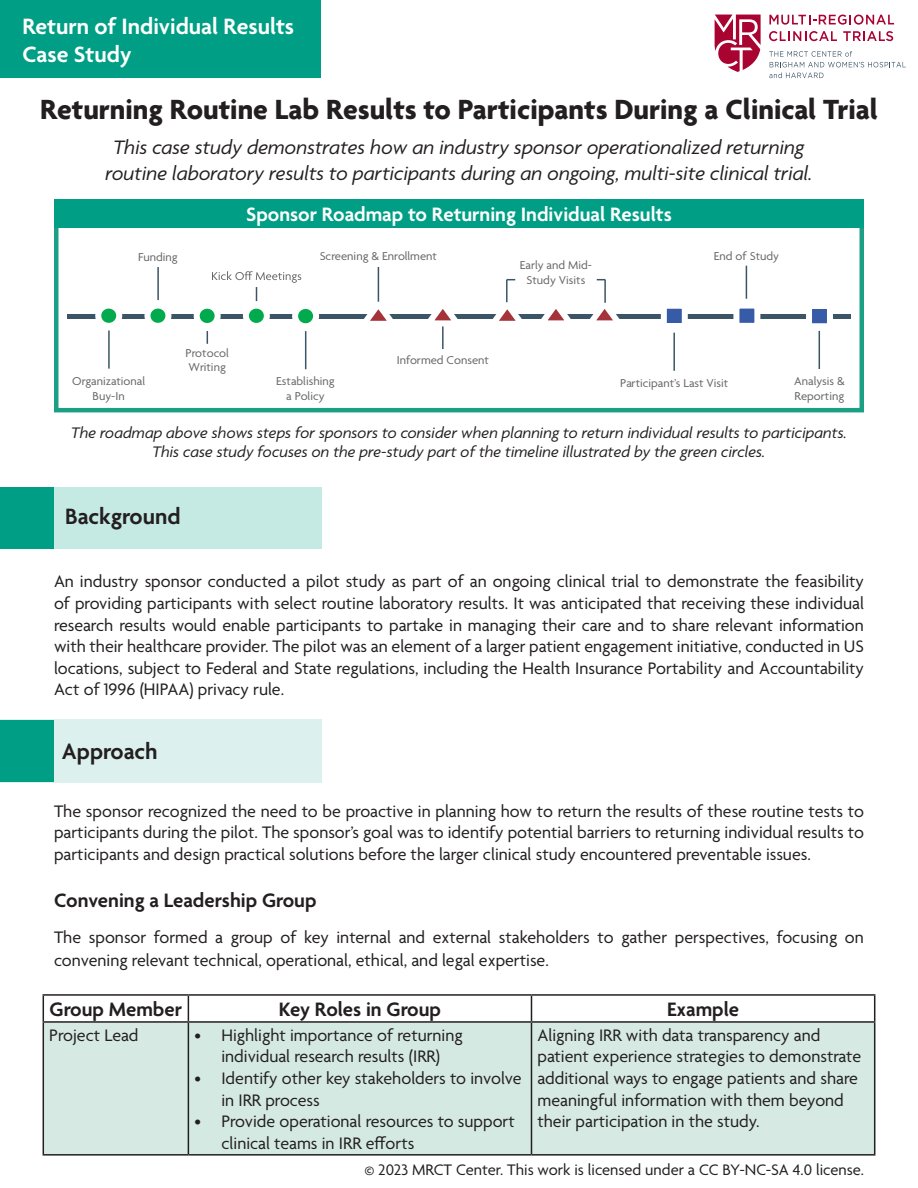
<style>
.page{position:relative;width:918px;height:1188px;background:#fff}
.page>*{position:absolute;margin:0;border:0;box-sizing:border-box;transform-origin:0 0}
.t1{font:700 30px "Agenda";color:#231f20}
.t2{font:600 24px "Agenda";color:#fff}
.t3{font:600 24px "Agenda";color:#231f20}
.t4{font:italic 21px/25.2px "Agenda";color:#231f20;text-align:center}
.t5{font:600 21px "Agenda";color:#231f20}
.t6{font:600 21px "Agenda";color:#fff}
.t7{font:18px/21.6px "Agenda";color:#231f20}
.t8{font:italic 16.5px "Agenda";color:#231f20}
.t9{font:16.5px "Agenda";color:#231f20}
.t10{font:12.3px/14.9px "Agenda";color:#67676a;text-align:center}
</style>
<div class="page">
<div style="left:1px;top:1px;width:320px;height:77px;background:#009f85"></div>
<div style="left:0;top:487px;width:321px;height:62px;background:#c5e9e3"></div>
<div style="left:1px;top:487px;width:53px;height:62px;background:#009f85"></div>
<div style="left:0;top:720px;width:321px;height:63px;background:#dcf1ee"></div>
<div style="left:0;top:720px;width:53px;height:62px;background:#009f85"></div>
<svg style="left:715px;top:15px;width:46px;height:57px"></svg>
<svg style="left:769px;top:15px;width:125px;height:10px"></svg>
<svg style="left:769px;top:31px;width:68px;height:10px"></svg>
<svg style="left:843px;top:31px;width:50px;height:10px"></svg>
<svg style="left:769px;top:51px;width:137px;height:27px"></svg>
<div style="left:54px;top:201px;width:810px;height:211px;border:4px solid #1ca085"></div>
<hr style="left:67px;top:314px;width:784px;height:4px;background:#3b5566">
<svg style="left:417px;top:309px;width:52px;height:12px"></svg>
<div style="left:147px;top:306px;width:21px;height:20px;background:#00aa4d;border-radius:50%"></div>
<div style="left:144px;top:303px;width:27px;height:26px;border:6px solid #fff;border-radius:50%"></div>
<div style="left:197px;top:306px;width:21px;height:20px;background:#00aa4d;border-radius:50%"></div>
<div style="left:194px;top:303px;width:27px;height:26px;border:6px solid #fff;border-radius:50%"></div>
<div style="left:98px;top:306px;width:21px;height:20px;background:#00aa4d;border-radius:50%"></div>
<div style="left:95px;top:303px;width:27px;height:26px;border:6px solid #fff;border-radius:50%"></div>
<svg style="left:352px;top:296px;width:52px;height:25px"></svg>
<svg style="left:481px;top:302px;width:150px;height:19px"></svg>
<div style="left:661px;top:303px;width:27px;height:26px;background:#375ba6;border:6px solid #fff"></div>
<hr style="left:157px;top:267px;width:2px;height:33px;background:#3b5566">
<hr style="left:108px;top:331px;width:2px;height:38px;background:#3b5566">
<svg style="left:207px;top:331px;width:1px;height:13px"></svg>
<hr style="left:442px;top:326px;width:2px;height:35px;background:#3b5566">
<hr style="left:673px;top:333px;width:2px;height:38px;background:#3b5566">
<div style="left:390px;top:350px;width:96px;height:12px;background:#fff"></div>
<div style="left:733px;top:303px;width:27px;height:26px;background:#375ba6;border:6px solid #fff"></div>
<hr style="left:746px;top:266px;width:1px;height:33px;background:#3b5566">
<hr style="left:506px;top:280px;width:2px;height:22px;background:#3b5566">
<hr style="left:604px;top:280px;width:2px;height:23px;background:#3b5566">
<hr style="left:378px;top:267px;width:1px;height:35px;background:#3b5566">
<div style="left:246px;top:306px;width:21px;height:20px;background:#00aa4d;border-radius:50%"></div>
<div style="left:243px;top:303px;width:27px;height:26px;border:6px solid #fff;border-radius:50%"></div>
<div style="left:295px;top:306px;width:21px;height:20px;background:#00aa4d;border-radius:50%"></div>
<div style="left:292px;top:303px;width:27px;height:26px;border:6px solid #fff;border-radius:50%"></div>
<hr style="left:305px;top:331px;width:1px;height:38px;background:#3b5566">
<svg style="left:212px;top:271px;width:89px;height:30px"></svg>
<div style="left:806px;top:303px;width:27px;height:26px;background:#375ba6;border:6px solid #fff"></div>
<hr style="left:819px;top:331px;width:1px;height:38px;background:#3b5566">
<div style="left:54px;top:199px;width:810px;height:29px;background:#009f85"></div>
<div style="left:44px;top:1023px;width:830px;height:131px;background:#d6e9e3"></div>
<div style="left:188px;top:1022px;width:343px;height:133px;background:#d5e9e3"></div>
<hr style="left:43px;top:994px;width:145px;height:2px;background:#231f20">
<svg style="left:43px;top:996px;width:1px;height:25px"></svg>
<hr style="left:188px;top:994px;width:343px;height:2px;background:#231f20">
<svg style="left:188px;top:996px;width:1px;height:25px"></svg>
<hr style="left:531px;top:994px;width:344px;height:2px;background:#231f20">
<svg style="left:531px;top:996px;width:1px;height:25px"></svg>
<svg style="left:874px;top:996px;width:1px;height:25px"></svg>
<hr style="left:43px;top:1021px;width:145px;height:2px;background:#231f20">
<hr style="left:43px;top:1023px;width:1px;height:131px;background:#231f20">
<hr style="left:188px;top:1021px;width:343px;height:2px;background:#231f20">
<hr style="left:188px;top:1023px;width:1px;height:131px;background:#231f20">
<hr style="left:531px;top:1021px;width:344px;height:2px;background:#231f20">
<hr style="left:531px;top:1023px;width:1px;height:131px;background:#231f20">
<hr style="left:874px;top:1023px;width:1px;height:131px;background:#231f20">
<hr style="left:43px;top:1154px;width:145px;height:2px;background:#231f20">
<hr style="left:188px;top:1154px;width:343px;height:2px;background:#231f20">
<hr style="left:531px;top:1154px;width:344px;height:2px;background:#231f20">
<p class="t2" style="left:22px;top:13px;width:273px">Return of Individual Results</p>
<p class="t2" style="left:22px;top:42px;width:111px">Case Study</p>
<p class="t1" style="left:40px;top:93px;width:839px">Returning Routine Lab Results to Participants During a Clinical Trial</p>
<p class="t4" style="left:105px;top:135px;width:709px">This case study demonstrates how an industry sponsor operationalized returning routine laboratory results to participants during an ongoing, multi-site clinical trial.</p>
<p class="t10" style="left:138px;top:251px;width:41px">Funding</p>
<p class="t6" style="left:246px;top:203px;width:427px">Sponsor Roadmap to Returning Individual Results</p>
<p class="t10" style="left:320px;top:249px;width:119px">Screening &amp; Enrollment</p>
<p class="t10" style="left:714px;top:249px;width:67px">End of Study</p>
<p class="t10" style="left:520px;top:259px;width:74px">Early and Mid-<br>Study Visits</p>
<p class="t10" style="left:72px;top:375px;width:74px">Organizational<br>Buy-In</p>
<p class="t10" style="left:186px;top:346px;width:45px;text-align:left">Protocol<br>Writing</p>
<p class="t10" style="left:397px;top:353px;width:94px">Informed Consent</p>
<p class="t10" style="left:276px;top:374px;width:60px">Establishing a Policy</p>
<p class="t10" style="left:794px;top:374px;width:52px;text-align:left">Analysis &amp;<br>Reporting</p>
<p class="t10" style="left:620px;top:376px;width:110px">Participant’s Last Visit</p>
<p class="t8" style="left:71px;top:422px;width:777px">The roadmap above shows steps for sponsors to consider when planning to return individual results to participants.</p>
<p class="t8" style="left:153px;top:442px;width:614px">This case study focuses on the pre-study part of the timeline illustrated by the green circles.</p>
<p class="t3" style="left:65px;top:504px;width:117px">Background</p>
<p class="t7" style="left:54px;top:572px;width:812px;text-align:justify">An industry sponsor conducted a pilot study as part of an ongoing clinical trial to demonstrate the feasibility of providing participants with select routine laboratory results. It was anticipated that receiving these individual research results would enable participants to partake in managing their care and to share relevant information with their healthcare provider. The pilot was an element of a larger patient engagement initiative, conducted in US locations, subject to Federal and State regulations, including the Health Insurance Portability and Accountability Act of 1996 (HIPAA) privacy rule.</p>
<p class="t3" style="left:62px;top:738px;width:97px">Approach</p>
<p class="t7" style="left:54px;top:801px;width:812px;text-align:justify">The sponsor recognized the need to be proactive in planning how to return the results of these routine tests to participants during the pilot. The sponsor’s goal was to identify potential barriers to returning individual results to participants and design practical solutions before the larger clinical study encountered preventable issues.</p>
<p class="t5" style="left:54px;top:889px;width:264px">Convening a Leadership Group</p>
<p class="t7" style="left:54px;top:926px;width:811px;line-height:23.4px">The sponsor formed a group of key internal and external stakeholders to gather perspectives, focusing on convening relevant technical, operational, ethical, and legal expertise.</p>
<p class="t5" style="left:50px;top:998px;width:134px">Group Member</p>
<p class="t5" style="left:279px;top:998px;width:164px">Key Roles in Group</p>
<p class="t5" style="left:667px;top:998px;width:73px">Example</p>
<p class="t7" style="left:49px;top:1025px;width:91px">Project Lead</p>
<p class="t7" style="left:194px;top:1025px;width:270px;text-align:center">• Highlight importance of returning individual research results (IRR)</p>
<p class="t7" style="left:221px;top:1069px;width:302px;text-indent:-27px">• Identify other key stakeholders to involve in IRR process</p>
<p class="t7" style="left:221px;top:1112px;width:295px;text-indent:-27px">• Provide operational resources to support clinical teams in IRR efforts</p>
<p class="t7" style="left:537px;top:1025px;width:325px">Aligning IRR with data transparency and patient experience strategies to demonstrate additional ways to engage patients and share meaningful information with them beyond their participation in the study.</p>
<p class="t9" style="left:364px;top:1161px;width:501px">© 2023 MRCT Center. This work is licensed under a CC BY-NC-SA 4.0 license.</p>
</div>
